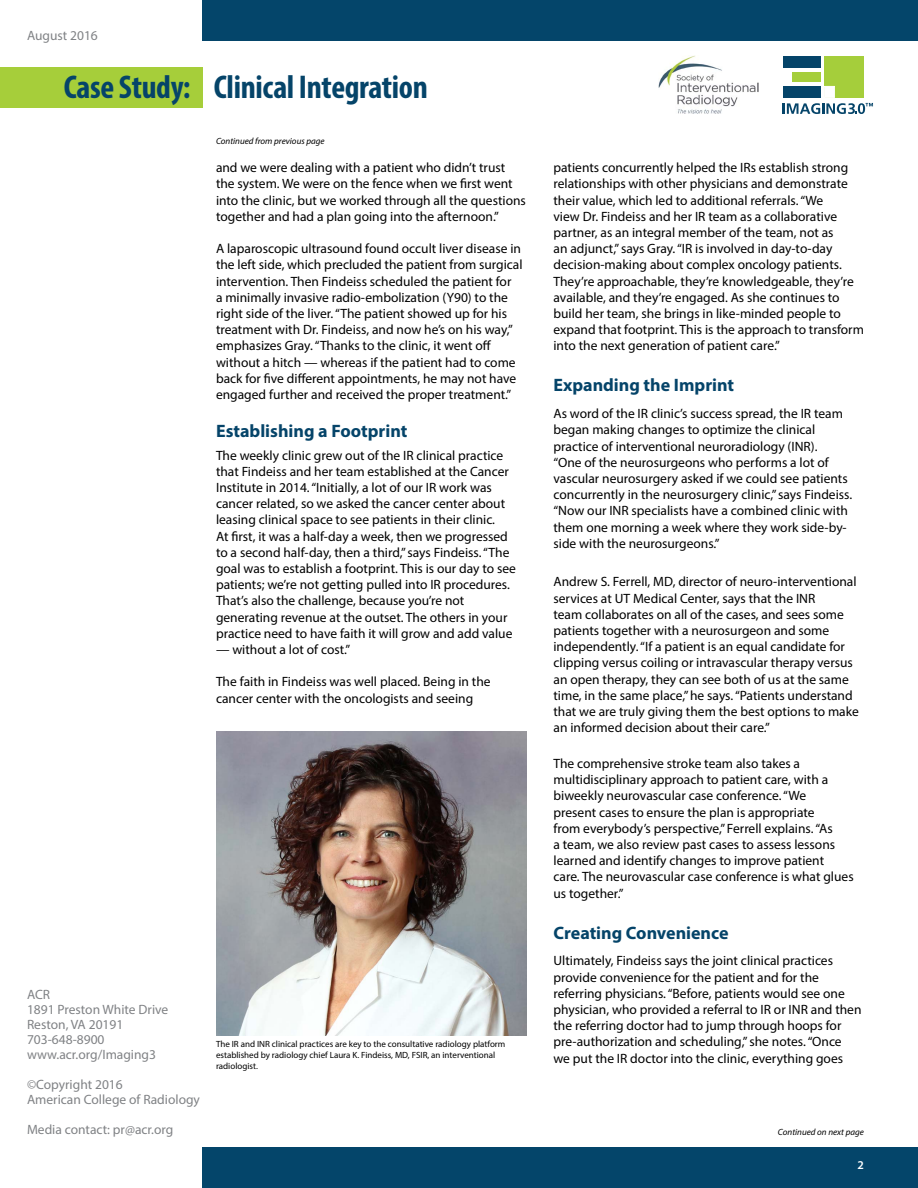
<style>
.page{position:relative;width:918px;height:1188px;background:#fff}
.page>*{position:absolute;margin:0;border:0;box-sizing:border-box;transform-origin:0 0}
.t1{font:700 condensed 33px "Myriad Pro";letter-spacing:-.01em;color:#054469}
.t2{font:700 18px "Myriad Pro";color:#054469}
.t3{font:13.5px/16.2px "Myriad Pro";color:#000}
.t4{font:13.5px/15px "Myriad Pro";color:#808285}
.t5{font:600 12px "Myriad Pro";color:#fff}
.t6{font:9px/10.8px "Myriad Pro";color:#000}
.t7{font:italic 9px "Myriad Pro";color:#000}
</style>
<div class="page">
<div style="left:202px;top:0;width:716px;height:40px;background:#04456a"></div>
<div style="left:0;top:68px;width:202px;height:40px;background:#a6ce3a"></div>
<div style="left:202px;top:1148px;width:716px;height:40px;background:#04456a"></div>
<div style="left:783px;top:56px;width:38px;height:11px;background:#054469"></div>
<div style="left:792px;top:73px;width:29px;height:9px;background:#a5ce3b"></div>
<div style="left:783px;top:86px;width:38px;height:12px;background:#054469"></div>
<div style="left:824px;top:56px;width:40px;height:41px;background:#a5ce3b"></div>
<svg style="left:783px;top:103px;width:90px;height:11px"></svg>
<div style="left:824px;top:86px;width:11px;height:12px;background:#fff;border:1px solid #fff"></div>
<img style="left:659px;top:55px;width:100px;height:59px">
<img style="left:216px;top:732px;width:310px;height:304px">
<p class="t4" style="left:27px;top:28px;width:72px">August 2016</p>
<h1 class="t1" style="left:64px;top:67px;width:366px">Case Study: Clinical Integration</h1>
<p class="t7" style="left:216px;top:136px;width:110px">Continued from previous page</p>
<p class="t3" style="left:216px;top:159px;width:311px">and we were dealing with a patient who didn’t trust the system. We were on the fence when we first went into the clinic, but we worked through all the questions together and had a plan going into the afternoon.”</p>
<p class="t3" style="left:216px;top:240px;width:308px">A laparoscopic ultrasound found occult liver disease in the left side, which precluded the patient from surgical intervention. Then Findeiss scheduled the patient for<br>a minimally invasive radio-embolization (Y90) to the right side of the liver. “The patient showed up for his treatment with Dr. Findeiss, and now he’s on his way,” emphasizes Gray. “Thanks to the clinic, it went off without a hitch — whereas if the patient had to come back for five different appointments, he may not have engaged further and received the proper treatment.”</p>
<h2 class="t2" style="left:216px;top:419px;width:193px">Establishing a Footprint</h2>
<p class="t3" style="left:216px;top:447px;width:302px">The weekly clinic grew out of the IR clinical practice that Findeiss and her team established at the Cancer Institute in 2014. “Initially, a lot of our IR work was cancer related, so we asked the cancer center about leasing clinical space to see patients in their clinic.<br>At first, it was a half-day a week, then we progressed to a second half-day, then a third,” says Findeiss. “The goal was to establish a footprint. This is our day to see patients; we’re not getting pulled into IR procedures.<br>That’s also the challenge, because you’re not generating revenue at the outset. The others in your practice need to have faith it will grow and add value</p>
<p class="t3" style="left:216px;top:641px;width:136px">— without a lot of cost.”</p>
<p class="t3" style="left:216px;top:674px;width:276px">The faith in Findeiss was well placed. Being in the cancer center with the oncologists and seeing</p>
<p class="t4" style="left:27px;top:987px;width:143px">ACR<br>1891 Preston White Drive<br>Reston, VA 20191<br>703-648-8900 www.acr.org/Imaging3</p>
<p class="t4" style="left:27px;top:1077px;width:175px">©Copyright 2016<br>American College of Radiology</p>
<p class="t4" style="left:27px;top:1122px;width:148px">Media contact: pr@acr.org</p>
<p class="t6" style="left:216px;top:1039px;width:291px">The IR and INR clinical practices are key to the consultative radiology platform established by radiology chief Laura K. Findeiss, MD, FSIR, an interventional radiologist.</p>
<p class="t3" style="left:554px;top:159px;width:312px">patients concurrently helped the IRs establish strong relationships with other physicians and demonstrate their value, which led to additional referrals. “We<br>view Dr. Findeiss and her IR team as a collaborative partner, as an integral member of the team, not as<br>an adjunct,” says Gray. “IR is involved in day-to-day decision-making about complex oncology patients.<br>They’re approachable, they’re knowledgeable, they’re available, and they’re engaged. As she continues to build her team, she brings in like-minded people to expand that footprint. This is the approach to transform into the next generation of patient care.”</p>
<h2 class="t2" style="left:554px;top:374px;width:182px">Expanding the Imprint</h2>
<p class="t3" style="left:554px;top:405px;width:300px">As word of the IR clinic’s success spread, the IR team began making changes to optimize the clinical practice of interventional neuroradiology (INR).<br>“One of the neurosurgeons who performs a lot of vascular neurosurgery asked if we could see patients concurrently in the neurosurgery clinic,” says Findeiss. “Now our INR specialists have a combined clinic with them one morning a week where they work side-by&shy;side with the neurosurgeons.”</p>
<p class="t3" style="left:554px;top:574px;width:307px">Andrew S. Ferrell, MD, director of neuro-interventional services at UT Medical Center, says that the INR<br>team collaborates on all of the cases, and sees some patients together with a neurosurgeon and some independently. “If a patient is an equal candidate for clipping versus coiling or intravascular therapy versus an open therapy, they can see both of us at the same time, in the same place,” he says. “Patients understand that we are truly giving them the best options to make an informed decision about their care.”</p>
<p class="t3" style="left:554px;top:755px;width:302px">The comprehensive stroke team also takes a multidisciplinary approach to patient care, with a biweekly neurovascular case conference. “We<br>present cases to ensure the plan is appropriate<br>from everybody’s perspective,” Ferrell explains. “As<br>a team, we also review past cases to assess lessons learned and identify changes to improve patient care. The neurovascular case conference is what glues us together.”</p>
<h2 class="t2" style="left:554px;top:921px;width:177px">Creating Convenience</h2>
<p class="t3" style="left:554px;top:952px;width:310px">Ultimately, Findeiss says the joint clinical practices provide convenience for the patient and for the referring physicians. “Before, patients would see one physician, who provided a referral to IR or INR and then the referring doctor had to jump through hoops for pre-authorization and scheduling,” she notes. “Once we put the IR doctor into the clinic, everything goes</p>
<p class="t7" style="left:778px;top:1126px;width:88px">Continued on next page</p>
<p class="t5" style="left:858px;top:1157px;width:8px">2</p>
</div>
